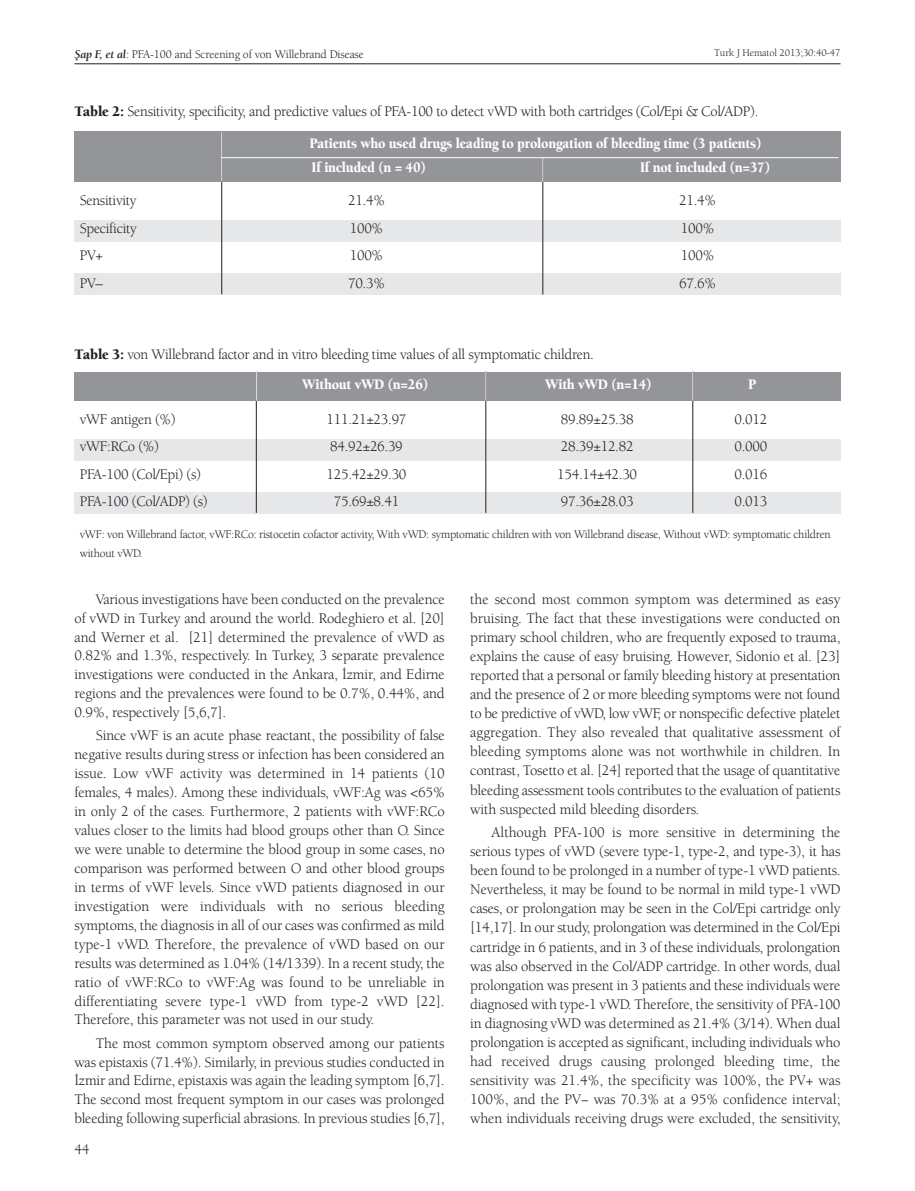
<style>
.page{position:relative;width:915px;height:1191px;background:#fff}
.page>*{position:absolute;margin:0;border:0;box-sizing:border-box;transform-origin:0 0}
.t1{font:15px/19px "Berkeley Book Tr";letter-spacing:-.02em;color:#231f20;text-align:justify}
.t2{font:15px/24.5px "Berkeley Black Tr";letter-spacing:-.02em;color:#fff;scale:.92 1}
.t3{font:12px/19.6px "Berkeley Book Tr";letter-spacing:-.02em;color:#231f20}
.t4{font:10.5px "Berkeley Book Tr";letter-spacing:-.01em;color:#231f20}
.s1{font-family:"Berkeley Bold Italic Tr"}
.s2{font-family:"Berkeley Black Tr"}
</style>
<div class="page">
<hr style="left:74px;top:64px;width:766px;height:1px;background:#231f20">
<div style="left:74px;top:131px;width:766px;height:50px;background:#939598"></div>
<div style="left:74px;top:220px;width:766px;height:21px;background:#e6e7e9"></div>
<div style="left:74px;top:273px;width:766px;height:21px;background:#e6e7e9"></div>
<hr style="left:221px;top:132px;width:1px;height:162px;background:#231f20">
<hr style="left:221px;top:132px;width:1px;height:50px;background:#fff">
<hr style="left:542px;top:159px;width:1px;height:136px;background:#231f20">
<svg style="left:542px;top:158px;width:1px;height:24px"></svg>
<hr style="left:221px;top:157px;width:617px;height:1px;background:#fff">
<div style="left:74px;top:372px;width:766px;height:28px;background:#939598"></div>
<div style="left:74px;top:439px;width:766px;height:21px;background:#e6e7e9"></div>
<div style="left:74px;top:492px;width:766px;height:21px;background:#e6e7e9"></div>
<hr style="left:256px;top:371px;width:1px;height:142px;background:#231f20">
<hr style="left:256px;top:371px;width:1px;height:30px;background:#fff">
<hr style="left:485px;top:371px;width:1px;height:142px;background:#231f20">
<hr style="left:485px;top:371px;width:1px;height:30px;background:#fff">
<hr style="left:692px;top:371px;width:1px;height:142px;background:#231f20">
<hr style="left:692px;top:371px;width:1px;height:30px;background:#fff">
<p class="t3" style="left:74px;top:45px;width:291px"><span class="s1">Şap F, et al</span>: PFA-100 and Screening of von Willebrand Disease</p>
<p class="t4" style="left:714px;top:49px;width:128px">Turk J Hematol 2013;30:40-47</p>
<p class="t1" style="left:74px;top:103px;width:685px"><span class="s2">Table 2:</span> Sensitivity, specificity, and predictive values of PFA-100 to detect vWD with both cartridges (Col/Epi &amp; Col/ADP).</p>
<p class="t2" style="left:309px;top:132px;width:492px">Patients who used drugs leading to prolongation of bleeding time (3 patients)<br>If included (n = 40)</p>
<p class="t2" style="left:639px;top:156px;width:143px">If not included (n=37)</p>
<p class="t1" style="left:80px;top:192px;width:58px">Sensitivity</p>
<p class="t1" style="left:348px;top:192px;width:38px">21.4%</p>
<p class="t1" style="left:679px;top:192px;width:38px">21.4%</p>
<p class="t1" style="left:80px;top:220px;width:59px">Specificity</p>
<p class="t1" style="left:350px;top:220px;width:35px">100%</p>
<p class="t1" style="left:680px;top:220px;width:35px">100%</p>
<p class="t1" style="left:80px;top:247px;width:25px">PV+</p>
<p class="t1" style="left:350px;top:247px;width:35px">100%</p>
<p class="t1" style="left:680px;top:247px;width:35px">100%</p>
<p class="t1" style="left:80px;top:275px;width:25px">PV–</p>
<p class="t1" style="left:348px;top:275px;width:38px">70.3%</p>
<p class="t1" style="left:679px;top:275px;width:38px">67.6%</p>
<p class="t1" style="left:74px;top:346px;width:521px"><span class="s2">Table 3:</span> von Willebrand factor and in vitro bleeding time values of all symptomatic children.</p>
<p class="t2" style="left:302px;top:373px;width:138px">Without vWD (n=26)</p>
<p class="t2" style="left:545px;top:373px;width:117px">With vWD (n=14)</p>
<p class="t2" style="left:748px;top:373px;width:10px">P</p>
<p class="t1" style="left:80px;top:411px;width:97px">vWF antigen (%)</p>
<p class="t1" style="left:326px;top:411px;width:81px">111.21±23.97</p>
<p class="t1" style="left:560px;top:411px;width:74px">89.89±25.38</p>
<p class="t1" style="left:734px;top:411px;width:34px">0.012</p>
<p class="t1" style="left:80px;top:438px;width:81px">vWF:RCo (%)</p>
<p class="t1" style="left:330px;top:438px;width:74px">84.92±26.39</p>
<p class="t1" style="left:560px;top:438px;width:74px">28.39±12.82</p>
<p class="t1" style="left:734px;top:438px;width:34px">0.000</p>
<p class="t1" style="left:80px;top:466px;width:123px">PFA-100 (Col/Epi) (s)</p>
<p class="t1" style="left:326px;top:466px;width:81px">125.42±29.30</p>
<p class="t1" style="left:557px;top:466px;width:81px">154.14±42.30</p>
<p class="t1" style="left:734px;top:466px;width:34px">0.016</p>
<p class="t1" style="left:80px;top:493px;width:129px">PFA-100 (Col/ADP) (s)</p>
<p class="t1" style="left:334px;top:493px;width:67px">75.69±8.41</p>
<p class="t1" style="left:560px;top:493px;width:74px">97.36±28.03</p>
<p class="t1" style="left:734px;top:493px;width:34px">0.013</p>
<p class="t3" style="left:80px;top:525px;width:752px">vWF: von Willebrand factor, vWF:RCo: ristocetin cofactor activity, With vWD: symptomatic children with von Willebrand disease, Without vWD: symptomatic children without vWD.</p>
<p class="t1" style="left:74px;top:591px;width:372px;text-indent:21px">Various investigations have been conducted on the prevalence of vWD in Turkey and around the world. Rodeghiero et al. [20] and Werner et al. [21] determined the prevalence of vWD as 0.82% and 1.3%, respectively. In Turkey, 3 separate prevalence investigations were conducted in the Ankara, İzmir, and Edirne regions and the prevalences were found to be 0.7%, 0.44%, and 0.9%, respectively [5,6,7].</p>
<p class="t1" style="left:74px;top:727px;width:372px;text-indent:21px">Since vWF is an acute phase reactant, the possibility of false negative results during stress or infection has been considered an issue. Low vWF activity was determined in 14 patients (10 females, 4 males). Among these individuals, vWF:Ag was &lt;65% in only 2 of the cases. Furthermore, 2 patients with vWF:RCo values closer to the limits had blood groups other than O. Since we were unable to determine the blood group in some cases, no comparison was performed between O and other blood groups in terms of vWF levels. Since vWD patients diagnosed in our investigation were individuals with no serious bleeding symptoms, the diagnosis in all of our cases was confirmed as mild type-1 vWD. Therefore, the prevalence of vWD based on our results was determined as 1.04% (14/1339). In a recent study, the ratio of vWF:RCo to vWF:Ag was found to be unreliable in differentiating severe type-1 vWD from type-2 vWD [22].<br>Therefore, this parameter was not used in our study.</p>
<p class="t1" style="left:74px;top:1034px;width:371px;text-indent:21px">The most common symptom observed among our patients was epistaxis (71.4%). Similarly, in previous studies conducted in İzmir and Edirne, epistaxis was again the leading symptom [6,7].<br>The second most frequent symptom in our cases was prolonged bleeding following superficial abrasions. In previous studies [6,7],</p>
<p class="t1" style="left:74px;top:1140px;width:17px">44</p>
<p class="t1" style="left:470px;top:591px;width:371px">the second most common symptom was determined as easy bruising. The fact that these investigations were conducted on primary school children, who are frequently exposed to trauma, explains the cause of easy bruising. However, Sidonio et al. [23] reported that a personal or family bleeding history at presentation and the presence of 2 or more bleeding symptoms were not found to be predictive of vWD, low vWF, or nonspecific defective platelet aggregation. They also revealed that qualitative assessment of bleeding symptoms alone was not worthwhile in children. In contrast, Tosetto et al. [24] reported that the usage of quantitative bleeding assessment tools contributes to the evaluation of patients with suspected mild bleeding disorders.</p>
<p class="t1" style="left:470px;top:824px;width:371px;text-indent:21px">Although PFA-100 is more sensitive in determining the serious types of vWD (severe type-1, type-2, and type-3), it has been found to be prolonged in a number of type-1 vWD patients.<br>Nevertheless, it may be found to be normal in mild type-1 vWD cases, or prolongation may be seen in the Col/Epi cartridge only [14,17]. In our study, prolongation was determined in the Col/Epi cartridge in 6 patients, and in 3 of these individuals, prolongation was also observed in the Col/ADP cartridge. In other words, dual prolongation was present in 3 patients and these individuals were diagnosed with type-1 vWD. Therefore, the sensitivity of PFA-100 in diagnosing vWD was determined as 21.4% (3/14). When dual prolongation is accepted as significant, including individuals who had received drugs causing prolonged bleeding time, the sensitivity was 21.4%, the specificity was 100%, the PV+ was 100%, and the PV− was 70.3% at a 95% confidence interval; when individuals receiving drugs were excluded, the sensitivity,</p>
</div>
